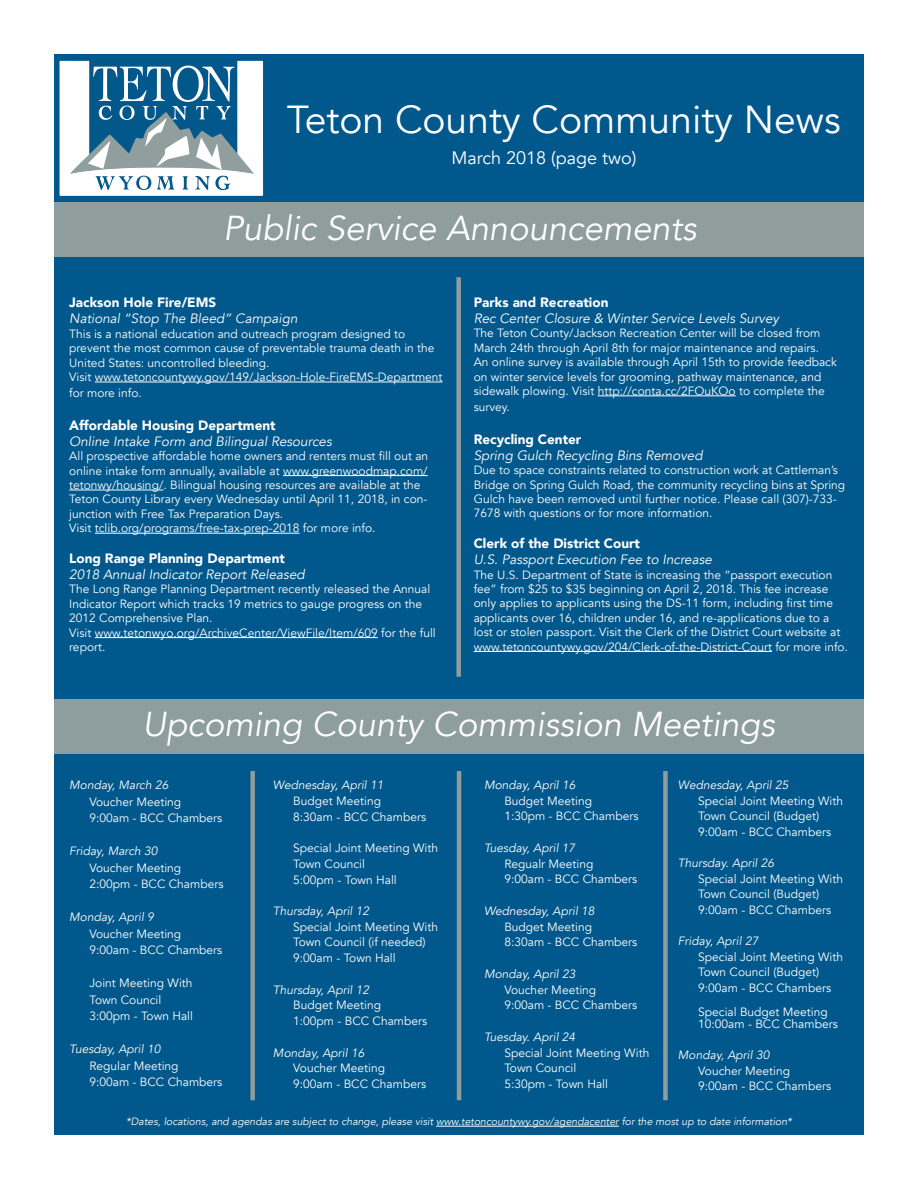
<style>
.page{position:relative;width:918px;height:1188px;background:#fff}
.page>*{position:absolute;margin:0;border:0;box-sizing:border-box;transform-origin:0 0}
.t1{font:39px "Avenir";color:#fff}
.t2{font:italic 34.5px "Avenir";color:#fff}
.t3{font:18px "Avenir";color:#fff}
.t4{font:italic 13.5px "Avenir";color:#fff}
.t5{font:900 13.5px "Avenir";color:#fff}
.t6{font:12px/14.4px "Avenir";color:#fff}
.t7{font:italic 12px "Avenir";color:#fff}
.t8{font:italic 10.5px "Avenir";color:#fff}
</style>
<div class="page">
<div style="left:54px;top:55px;width:810px;height:147px;background:#01588c"></div>
<div style="left:54px;top:699px;width:810px;height:55px;background:#8e9d9d"></div>
<div style="left:54px;top:202px;width:810px;height:55px;background:#8f9d9d"></div>
<div style="left:54px;top:754px;width:810px;height:381px;background:#01588c"></div>
<div style="left:54px;top:257px;width:810px;height:442px;background:#01588c"></div>
<hr style="left:457px;top:771px;width:4px;height:329px;background:#8e9d9d">
<div style="left:456px;top:277px;width:5px;height:400px;background:#8e9d9d"></div>
<div style="left:663px;top:771px;width:5px;height:329px;background:#8e9d9d"></div>
<div style="left:250px;top:771px;width:5px;height:329px;background:#8e9d9d"></div>
<svg style="left:60px;top:61px;width:203px;height:135px"></svg>
<hr style="left:436px;top:1126px;width:183px;height:1px;background:#fff">
<hr style="left:95px;top:382px;width:348px;height:1px;background:#fff">
<hr style="left:283px;top:475px;width:145px;height:1px;background:#fff">
<hr style="left:69px;top:490px;width:94px;height:1px;background:#fff">
<hr style="left:95px;top:533px;width:205px;height:1px;background:#fff">
<hr style="left:95px;top:637px;width:283px;height:1px;background:#fff">
<hr style="left:598px;top:396px;width:138px;height:1px;background:#fff">
<hr style="left:474px;top:651px;width:298px;height:1px;background:#fff">
<h1 class="t1" style="left:287px;top:96px;width:556px">Teton County Community News</h1>
<h3 class="t3" style="left:452px;top:147px;width:187px">March 2018 (page two)</h3>
<h2 class="t2" style="left:223px;top:207px;width:475px">Public Service Announcements</h2>
<p class="t5" style="left:69px;top:291px;width:148px">Jackson Hole Fire/EMS</p>
<p class="t4" style="left:69px;top:311px;width:230px">National “Stop The Bleed” Campaign</p>
<p class="t6" style="left:69px;top:327px;width:375px">This is a national education and outreach program designed to prevent the most common cause of preventable trauma death in the United States: uncontrolled bleeding.<br>Visit www.tetoncountywy.gov/149/Jackson-Hole-FireEMS-Department</p>
<p class="t6" style="left:69px;top:386px;width:74px">for more info.</p>
<p class="t5" style="left:69px;top:413px;width:208px">Affordable Housing Department</p>
<p class="t4" style="left:69px;top:433px;width:264px">Online Intake Form and Bilingual Resources</p>
<p class="t6" style="left:69px;top:449px;width:361px">All prospective affordable home owners and renters must fill out an online intake form annually, available at www.greenwoodmap.com/ tetonwy/housing/. Bilingual housing resources are available at the Teton County Library every Wednesday until April 11, 2018, in con&shy;junction with Free Tax Preparation Days.<br>Visit tclib.org/programs/free-tax-prep-2018 for more info.</p>
<p class="t5" style="left:69px;top:547px;width:217px">Long Range Planning Department</p>
<p class="t4" style="left:69px;top:566px;width:237px">2018 Annual Indicator Report Released</p>
<p class="t6" style="left:69px;top:582px;width:368px">The Long Range Planning Department recently released the Annual Indicator Report which tracks 19 metrics to gauge progress on the 2012 Comprehensive Plan.<br>Visit www.tetonwyo.org/ArchiveCenter/ViewFile/Item/609 for the full report.</p>
<p class="t5" style="left:474px;top:290px;width:136px">Parks and Recreation</p>
<p class="t4" style="left:474px;top:310px;width:307px">Rec Center Closure &amp; Winter Service Levels Survey</p>
<p class="t6" style="left:474px;top:326px;width:365px">The Teton County/Jackson Recreation Center will be closed from March 24th through April 8th for major maintenance and repairs.<br>An online survey is available through April 15th to provide feedback on winter service levels for grooming, pathway maintenance, and sidewalk plowing. Visit http://conta.cc/2FOuKOo to complete the</p>
<p class="t6" style="left:474px;top:400px;width:38px">survey.</p>
<p class="t5" style="left:474px;top:427px;width:109px">Recycling Center</p>
<p class="t4" style="left:474px;top:447px;width:231px">Spring Gulch Recycling Bins Removed</p>
<p class="t6" style="left:474px;top:463px;width:373px">Due to space constraints related to construction work at Cattleman’s Bridge on Spring Gulch Road, the community recycling bins at Spring Gulch have been removed until further notice. Please call (307)-733- 7678 with questions or for more information.</p>
<p class="t5" style="left:474px;top:532px;width:168px">Clerk of the District Court</p>
<p class="t4" style="left:474px;top:551px;width:240px">U.S. Passport Execution Fee to Increase</p>
<p class="t6" style="left:474px;top:567px;width:376px">The U.S. Department of State is increasing the “passport execution fee” from $25 to $35 beginning on April 2, 2018. This fee increase only applies to applicants using the DS-11 form, including first time applicants over 16, children under 16, and re-applications due to a lost or stolen passport. Visit the Clerk of the District Court website at www.tetoncountywy.gov/204/Clerk-of-the-District-Court for more info.</p>
<h2 class="t2" style="left:142px;top:704px;width:634px">Upcoming County Commission Meetings</h2>
<p class="t7" style="left:678px;top:778px;width:112px">Wednesday, April 25</p>
<p class="t6" style="left:698px;top:793px;width:146px;line-height:15.8px">Special Joint Meeting With<br>Town Council (Budget)<br>9:00am - BCC Chambers</p>
<p class="t7" style="left:678px;top:856px;width:98px">Thursday. April 26</p>
<p class="t6" style="left:698px;top:871px;width:146px;line-height:15.8px">Special Joint Meeting With<br>Town Council (Budget)<br>9:00am - BCC Chambers</p>
<p class="t7" style="left:678px;top:934px;width:82px">Friday, April 27</p>
<p class="t6" style="left:698px;top:949px;width:146px;line-height:15.8px">Special Joint Meeting With<br>Town Council (Budget)<br>9:00am - BCC Chambers</p>
<p class="t6" style="left:698px;top:1006px;width:141px;line-height:12px">Special Budget Meeting<br>10:00am - BCC Chambers</p>
<p class="t7" style="left:678px;top:1048px;width:93px">Monday, April 30</p>
<p class="t6" style="left:698px;top:1063px;width:134px;line-height:15.8px">Voucher Meeting<br>9:00am - BCC Chambers</p>
<p class="t8" style="left:126px;top:1116px;width:667px">*Dates, locations, and agendas are subject to change, please visit www.tetoncountywy.gov/agendacenter for the most up to date information*</p>
<p class="t7" style="left:484px;top:778px;width:93px">Monday, April 16</p>
<p class="t6" style="left:504px;top:793px;width:136px;line-height:15.8px">Budget Meeting<br>1:30pm - BCC Chambers</p>
<p class="t7" style="left:484px;top:841px;width:93px">Tuesday, April 17</p>
<p class="t6" style="left:504px;top:856px;width:134px;line-height:15.8px">Regualr Meeting<br>9:00am - BCC Chambers</p>
<p class="t7" style="left:484px;top:904px;width:112px">Wednesday, April 18</p>
<p class="t6" style="left:504px;top:919px;width:134px;line-height:15.8px">Budget Meeting<br>8:30am - BCC Chambers</p>
<p class="t7" style="left:484px;top:967px;width:93px">Monday, April 23</p>
<p class="t6" style="left:504px;top:982px;width:134px;line-height:15.8px">Voucher Meeting<br>9:00am - BCC Chambers</p>
<p class="t7" style="left:484px;top:1030px;width:93px">Tuesday. April 24</p>
<p class="t6" style="left:504px;top:1045px;width:146px;line-height:15.8px">Special Joint Meeting With<br>Town Council<br>5:30pm - Town Hall</p>
<p class="t7" style="left:69px;top:778px;width:101px">Monday, March 26</p>
<p class="t6" style="left:89px;top:793px;width:134px;line-height:16.5px">Voucher Meeting<br>9:00am - BCC Chambers</p>
<p class="t7" style="left:69px;top:844px;width:90px">Friday, March 30</p>
<p class="t6" style="left:89px;top:859px;width:136px;line-height:16.5px">Voucher Meeting<br>2:00pm - BCC Chambers</p>
<p class="t7" style="left:69px;top:910px;width:86px">Monday, April 9</p>
<p class="t6" style="left:89px;top:925px;width:134px;line-height:16.5px">Voucher Meeting<br>9:00am - BCC Chambers</p>
<p class="t6" style="left:89px;top:975px;width:105px;line-height:16.5px">Joint Meeting With<br>Town Council<br>3:00pm - Town Hall</p>
<p class="t7" style="left:69px;top:1042px;width:93px">Tuesday, April 10</p>
<p class="t6" style="left:89px;top:1057px;width:134px;line-height:16.5px">Regular Meeting<br>9:00am - BCC Chambers</p>
<p class="t7" style="left:273px;top:778px;width:112px">Wednesday, April 11</p>
<p class="t6" style="left:293px;top:793px;width:134px;line-height:15.8px">Budget Meeting<br>8:30am - BCC Chambers</p>
<p class="t6" style="left:293px;top:840px;width:146px;line-height:15.8px">Special Joint Meeting With<br>Town Council<br>5:00pm - Town Hall</p>
<p class="t7" style="left:273px;top:904px;width:98px">Thursday, April 12</p>
<p class="t6" style="left:293px;top:919px;width:146px;line-height:15.8px">Special Joint Meeting With<br>Town Council (if needed)<br>9:00am - Town Hall</p>
<p class="t7" style="left:273px;top:982px;width:98px">Thursday, April 12</p>
<p class="t6" style="left:293px;top:998px;width:136px;line-height:15.8px">Budget Meeting<br>1:00pm - BCC Chambers</p>
<p class="t7" style="left:273px;top:1045px;width:93px">Monday, April 16</p>
<p class="t6" style="left:293px;top:1061px;width:134px;line-height:15.8px">Voucher Meeting<br>9:00am - BCC Chambers</p>
</div>
